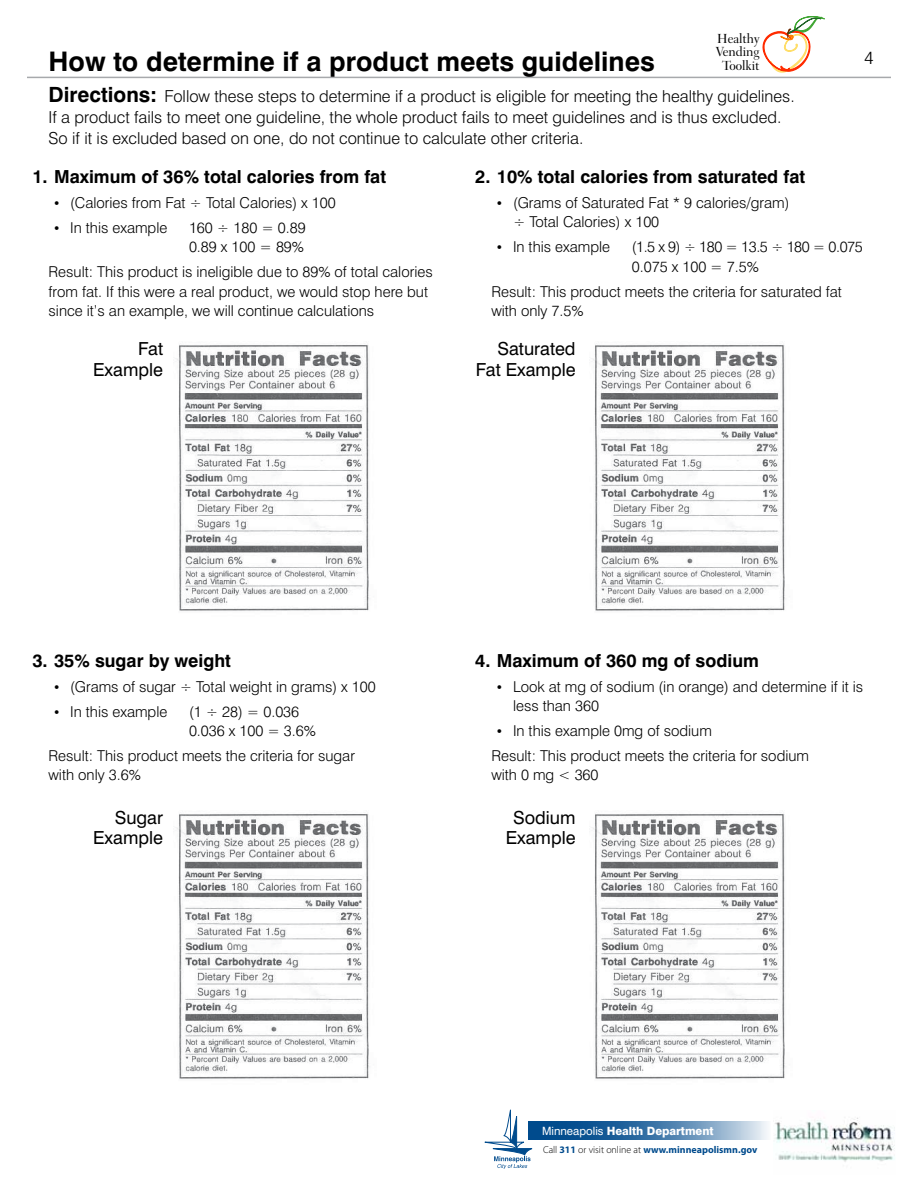
<style>
.page{position:relative;width:918px;height:1188px;background:#fff}
.page>*{position:absolute;margin:0;border:0;box-sizing:border-box;transform-origin:0 0}
.t1{font:700 27px "Swiss 721 BT";color:#000}
.t2{font:700 18px "Swiss 721 BT";color:#000}
.t3{font:18px/20.7px "Swiss 721 BT";color:#000;text-align:right}
.t4{font:300 18px "Swiss 721 BT";color:#000}
.t5{font:300 16.5px/21px "Swiss 721 BT";color:#000}
.t6{font:300 15px/19.5px "Swiss 721 BT";color:#000}
.t7{font:300 15px/19.5px "Swiss 721 BT";letter-spacing:-.03em;color:#000}
.t8{font:13.5px/13.5px "Transitional 551 BT Medium B";color:#000;text-align:center}
.t9{font:800 11.4px "Swiss 721 BT";color:#fff}
.t10{font:700 10.05px "Myriad Pro";color:#004b8d}
.s1{font-weight:700;font-size:21px}
.s2{font-family:"Times New Roman";font-weight:400}
.s3{font-weight:400}
.s4{font-weight:300;color:#000}
</style>
<div class="page">
<hr style="left:27px;top:77px;width:864px;height:1px;background:#a7a9ac">
<img style="left:176px;top:345px;width:193px;height:266px">
<img style="left:592px;top:345px;width:193px;height:266px">
<img style="left:176px;top:814px;width:193px;height:265px">
<img style="left:592px;top:814px;width:193px;height:265px">
<svg style="left:533px;top:1122px;width:235px;height:18px;background:#4d81af"></svg>
<svg style="left:484px;top:1109px;width:49px;height:60px"></svg>
<img style="left:775px;top:1117px;width:120px;height:45px">
<svg style="left:762px;top:16px;width:63px;height:57px"></svg>
<p class="t8" style="left:716px;top:31px;width:45px">Healthy<br>Vending<br>Toolkit</p>
<h1 class="t1" style="left:49px;top:45px;width:608px">How to determine if a product meets guidelines</h1>
<p class="t5" style="left:49px;top:86px;width:748px"><span class="s1">Directions:</span> Follow these steps to determine if a product is eligible for meeting the healthy guidelines.<br>If a product fails to meet one guideline, the whole product fails to meet guidelines and is thus excluded.<br>So if it is excluded based on one, do not continue to calculate other criteria.</p>
<p class="t2" style="left:32px;top:166px;width:355px">1. Maximum of 36% total calories from fat</p>
<p class="t6" style="left:54px;top:193px;width:283px"><span class="s2">•</span> (Calories from Fat ÷ Total Calories) x 100</p>
<p class="t6" style="left:54px;top:218px;width:115px"><span class="s2">•</span> In this example</p>
<p class="t6" style="left:189px;top:218px;width:118px">160 ÷ 180 = 0.89<br>0.89 x 100 = 89%</p>
<p class="t6" style="left:49px;top:262px;width:386px">Result: This product is ineligible due to 89% of total calories from fat. If this were a real product, we would stop here but since it’s an example, we will continue calculations</p>
<p class="t4" style="left:864px;top:47px;width:11px">4</p>
<p class="t2" style="left:475px;top:166px;width:331px">2. 10% total calories from saturated fat</p>
<p class="t6" style="left:513px;top:193px;width:278px;text-indent:-16px"><span class="s2">•</span> (Grams of Saturated Fat * 9 calories/gram) ÷ Total Calories) x 100</p>
<p class="t6" style="left:497px;top:237px;width:115px"><span class="s2">•</span> In this example</p>
<p class="t7" style="left:632px;top:237px;width:233px">(1.5 x 9) ÷ 180 = 13.5 ÷ 180 = 0.075<br>0.075 x 100 = 7.5%</p>
<p class="t6" style="left:491px;top:282px;width:352px">Result: This product meets the criteria for saturated fat with only 7.5%</p>
<p class="t3" style="left:93px;top:338px;width:71px">Fat<br>Example</p>
<p class="t3" style="left:476px;top:338px;width:101px">Saturated<br>Fat Example</p>
<p class="t2" style="left:32px;top:649px;width:200px">3. 35% sugar by weight</p>
<p class="t6" style="left:54px;top:676px;width:323px"><span class="s2">•</span> (Grams of sugar ÷ Total weight in grams) x 100</p>
<p class="t6" style="left:54px;top:701px;width:115px"><span class="s2">•</span> In this example</p>
<p class="t6" style="left:189px;top:701px;width:129px">(1 ÷ 28) = 0.036<br>0.036 x 100 = 3.6%</p>
<p class="t6" style="left:49px;top:746px;width:308px">Result: This product meets the criteria for sugar with only 3.6%</p>
<p class="t2" style="left:475px;top:649px;width:285px">4. Maximum of 360 mg of sodium</p>
<p class="t6" style="left:513px;top:676px;width:352px;text-indent:-16px"><span class="s2">•</span> Look at mg of sodium (in orange) and determine if it is less than 360</p>
<p class="t6" style="left:491px;top:718px;width:319px;line-height:24.9px;text-indent:5px"><span class="s2">•</span> In this example 0mg of sodium<br>Result: This product meets the criteria for sodium</p>
<p class="t6" style="left:491px;top:765px;width:109px">with 0 mg &lt; 360</p>
<p class="t3" style="left:93px;top:807px;width:71px">Sugar<br>Example</p>
<p class="t3" style="left:506px;top:807px;width:71px;text-align:center">Sodium<br>Example</p>
<p class="t9" style="left:542px;top:1124px;width:173px"><span class="s3">Minneapolis</span> Health Department</p>
<p class="t10" style="left:543px;top:1143px;width:216px"><span class="s4">Call</span> 311 <span class="s4">or visit online at</span> www.minneapolismn.gov</p>
</div>
